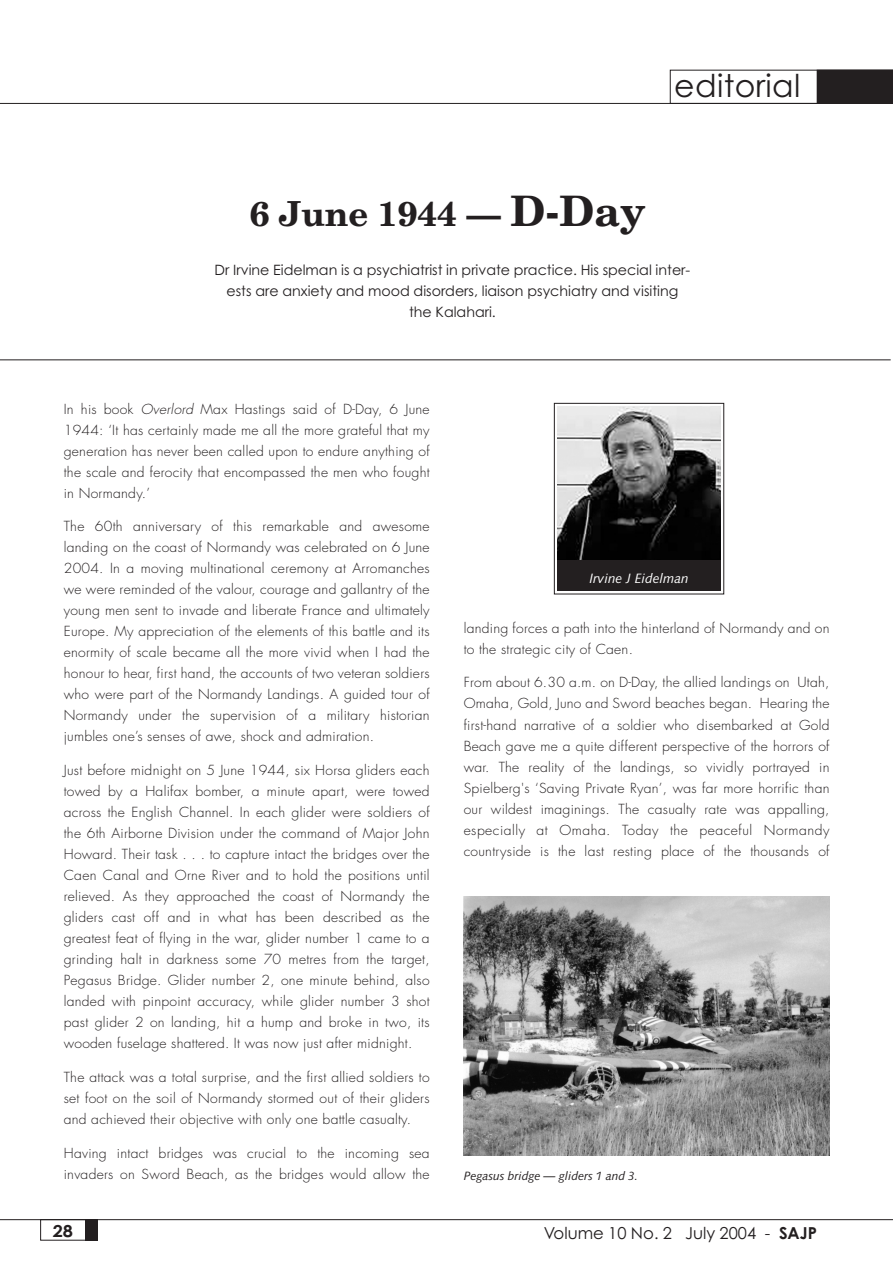
<style>
.page{position:relative;width:893px;height:1262px;background:#fff}
.page>*{position:absolute;margin:0;border:0;box-sizing:border-box;transform-origin:0 0}
.t1{font:700 34.5px "New Century Schlbk";color:#231f20}
.t2{font:31.5px "Century Gothic";letter-spacing:.01em;color:#231f20}
.t3{font:16.5px "Century Gothic";color:#231f20}
.t4{font:700 16.5px "Century Gothic";color:#231f20;scale:1.1 1}
.t5{font:14.25px/21px "Century Gothic";color:#231f20;text-align:center}
.t6{font:300 13.5px/21px "Futura";letter-spacing:.02em;color:#231f20;text-align:justify}
.t7{font:italic 13.5px "Syntax";color:#fff}
.t8{font:italic 12px "Syntax";color:#231f20}
.s1{font-size:42px}
.s2{font-style:italic}
.s3{font-weight:700}
</style>
<div class="page">
<div style="left:817px;top:70px;width:75px;height:33px;background:#231f20"></div>
<hr style="left:0;top:103px;width:892px;height:1px;background:#231f20">
<hr style="left:0;top:359px;width:890px;height:1px;background:#231f20">
<svg style="left:720px;top:406px;width:1px;height:185px"></svg>
<div style="left:554px;top:403px;width:170px;height:191px;border:1px solid #231f20"></div>
<img style="left:557px;top:406px;width:163px;height:154px">
<div style="left:557px;top:560px;width:163px;height:31px;background:#231f20"></div>
<hr style="left:0;top:1219px;width:892px;height:1px;background:#231f20">
<div style="left:40px;top:1219px;width:47px;height:21px;border:1px solid #231f20"></div>
<div style="left:85px;top:1219px;width:13px;height:21px;background:#231f20"></div>
<img style="left:463px;top:896px;width:366px;height:259px">
<h2 class="t2" style="left:674px;top:74px;width:128px">editorial</h2>
<h1 class="t1" style="left:250px;top:201px;width:397px">6 June 1944 — <span class="s1">D-Day</span></h1>
<p class="t5" style="left:214px;top:261px;width:477px">Dr Irvine Eidelman is a psychiatrist in private practice. His special inter&shy;ests are anxiety and mood disorders, liaison psychiatry and visiting the Kalahari.</p>
<p class="t6" style="left:64px;top:399px;width:367px">In his book <span class="s2">Overlord</span> Max Hastings said of D-Day, 6 June 1944: ‘It has certainly made me all the more grateful that my generation has never been called upon to endure anything of the scale and ferocity that encompassed the men who fought in Normandy.’</p>
<p class="t6" style="left:64px;top:517px;width:367px">The 60th anniversary of this remarkable and awesome landing on the coast of Normandy was celebrated on 6 June 2004. In a moving multinational ceremony at Arromanches we were reminded of the valour, courage and gallantry of the young men sent to invade and liberate France and ultimately Europe. My appreciation of the elements of this battle and its enormity of scale became all the more vivid when I had the honour to hear, first hand, the accounts of two veteran soldiers who were part of the Normandy Landings. A guided tour of Normandy under the supervision of a military historian jumbles one’s senses of awe, shock and admiration.</p>
<p class="t6" style="left:64px;top:761px;width:367px">Just before midnight on 5 June 1944, six Horsa gliders each towed by a Halifax bomber, a minute apart, were towed across the English Channel. In each glider were soldiers of the 6th Airborne Division under the command of Major John Howard. Their task . . . to capture intact the bridges over the Caen Canal and Orne River and to hold the positions until relieved. As they approached the coast of Normandy the gliders cast off and in what has been described as the greatest feat of flying in the war, glider number 1 came to a grinding halt in darkness some 70 metres from the target, Pegasus Bridge. Glider number 2, one minute behind, also landed with pinpoint accuracy, while glider number 3 shot past glider 2 on landing, hit a hump and broke in two, its wooden fuselage shattered. It was now just after midnight.</p>
<p class="t6" style="left:64px;top:1067px;width:367px">The attack was a total surprise, and the first allied soldiers to set foot on the soil of Normandy stormed out of their gliders and achieved their objective with only one battle casualty.</p>
<p class="t6" style="left:64px;top:1143px;width:367px">Having intact bridges was crucial to the incoming sea invaders on Sword Beach, as the bridges would allow the</p>
<p class="t7" style="left:589px;top:572px;width:101px">Irvine J Eidelman</p>
<p class="t6" style="left:463px;top:618px;width:367px">landing forces a path into the hinterland of Normandy and on to the strategic city of Caen.</p>
<p class="t6" style="left:463px;top:673px;width:367px">From about 6.30 a.m. on D-Day, the allied landings on Utah, Omaha, Gold, Juno and Sword beaches began. Hearing the first-hand narrative of a soldier who disembarked at Gold Beach gave me a quite different perspective of the horrors of war. The reality of the landings, so vividly portrayed in Spielberg's ‘Saving Private Ryan’, was far more horrific than our wildest imaginings. The casualty rate was appalling, especially at Omaha. Today the peaceful Normandy countryside is the last resting place of the thousands of</p>
<p class="t8" style="left:464px;top:1170px;width:176px">Pegasus bridge — gliders 1 and 3.</p>
<p class="t4" style="left:53px;top:1224px;width:20px">28</p>
<p class="t3" style="left:543px;top:1226px;width:275px">Volume 10 No. 2 July 2004 - <span class="s3">SAJP</span></p>
</div>
